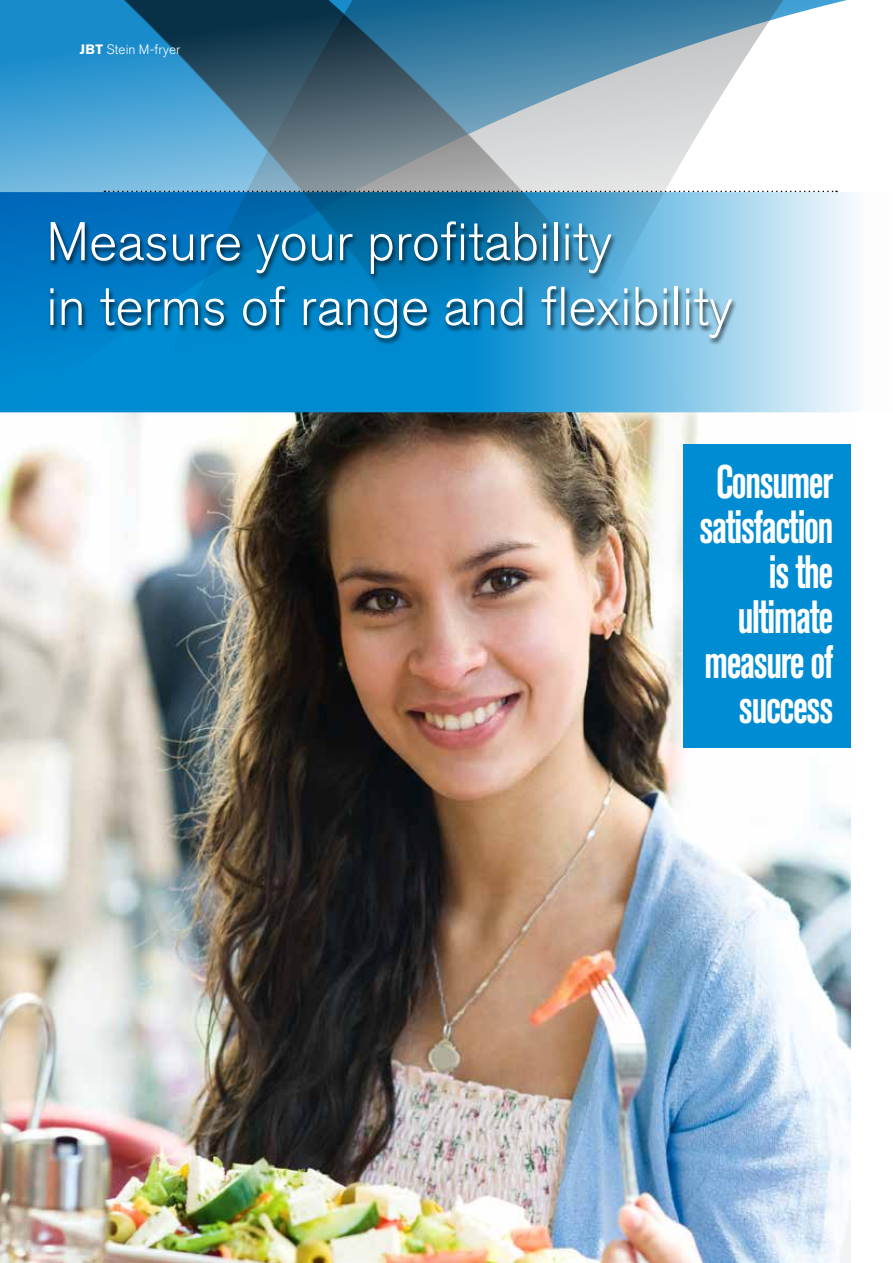
<style>
.page{position:relative;width:893px;height:1263px;background:#fff}
.page>*{position:absolute;margin:0;border:0;box-sizing:border-box;transform-origin:0 0}
.t1{font:300 54px/64.8px "Akzidenz Grotesk Pro";color:#fff}
.t2{font:700 condensed 46.5px/45px "Akzidenz Grotesk Pro";letter-spacing:-.035em;color:#fff;text-align:right;scale:.81 1}
.t3{font:300 13.5px "Akzidenz Grotesk Pro";letter-spacing:.01em;color:#fff}
.s1{font-weight:700}
</style>
<div class="page">
<img style="left:0;top:412px;width:850px;height:851px">
<div style="left:683px;top:444px;width:167px;height:304px;background:#008cd2"></div>
<svg style="left:0;top:0;width:847px;height:412px;background:#5b99bb"></svg>
<div style="left:48px;top:220px;width:690px;height:126px;background:#000;opacity:.75"></div>
<svg style="left:425px;top:191px;width:431px;height:221px;background:#6ab1d6"></svg>
<svg style="left:104px;top:191px;width:733px;height:1px"></svg>
<p class="t3" style="left:80px;top:40px;width:102px"><span class="s1">JBT</span> Stein M-fryer</p>
<p class="t1" style="left:46px;top:209px;width:688px">Measure your profitability<br>in terms of range and flexibility</p>
<p class="t2" style="left:699px;top:458px;width:167px">Consumer satisfaction is the ultimate measure of success</p>
</div>
